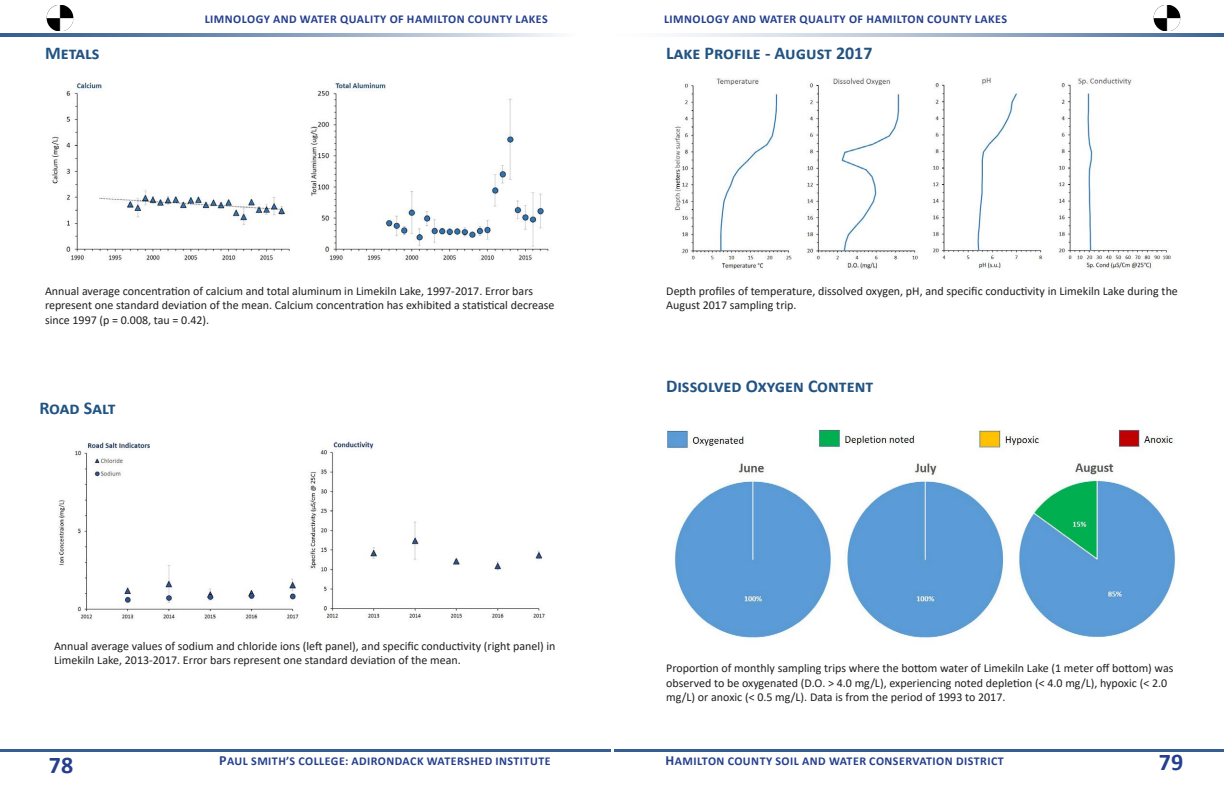
<style>
.page{position:relative;width:1224px;height:792px;background:#fff}
.page>*{position:absolute;margin:0;border:0;box-sizing:border-box;transform-origin:0 0}
.t1{font:700 24px "Calibri";color:#253f8e}
.AWI__heading_2{font:700 18px "Calibri";color:#225483}
.AWI_Figure_legend{font:12px/14.4px "Calibri";color:#231f20}
.t2{font:700 12px "Calibri";letter-spacing:.04em;color:#253f8e}
.s1{font-size:14px}
</style>
<div class="page">
<hr style="left:614px;top:749px;width:610px;height:3px;background:#365f91">
<hr style="left:0;top:34px;width:612px;height:3px;background:#365f91">
<hr style="left:612px;top:34px;width:612px;height:3px;background:#365f91">
<img style="left:46px;top:6px;width:27px;height:24px">
<hr style="left:0;top:749px;width:611px;height:3px;background:#365f91">
<img style="left:1153px;top:6px;width:27px;height:24px">
<img style="left:51px;top:82px;width:498px;height:179px">
<img style="left:58px;top:441px;width:487px;height:179px">
<img style="left:674px;top:77px;width:497px;height:192px">
<img style="left:668px;top:429px;width:508px;height:209px">
<p class="AWI__heading_2" style="left:45px;top:40px;width:56px">Metals</p>
<p class="t2" style="left:205px;top:11px;width:345px">LIMNOLOGY AND WATER QUALITY OF HAMILTON COUNTY LAKES</p>
<p class="t2" style="left:664px;top:11px;width:345px">LIMNOLOGY AND WATER QUALITY OF HAMILTON COUNTY LAKES</p>
<p class="AWI__heading_2" style="left:666px;top:40px;width:208px">Lake Profile - August 2017</p>
<p class="AWI_Figure_legend" style="left:45px;top:283px;width:511px">Annual average concentration of calcium and total aluminum in Limekiln Lake, 1997-2017. Error bars represent one standard deviation of the mean. Calcium concentration has exhibited a statistical decrease since 1997 (p = 0.008, tau = 0.42).</p>
<p class="AWI__heading_2" style="left:39px;top:395px;width:78px">Road Salt</p>
<p class="AWI_Figure_legend" style="left:54px;top:638px;width:503px">Annual average values of sodium and chloride ions (left panel), and specific conductivity (right panel) in<br>Limekiln Lake, 2013-2017. Error bars represent one standard deviation of the mean.</p>
<p class="AWI_Figure_legend" style="left:666px;top:283px;width:513px">Depth profiles of temperature, dissolved oxygen, pH, and specific conductivity in Limekiln Lake during the<br>August 2017 sampling trip.</p>
<p class="AWI__heading_2" style="left:666px;top:374px;width:209px">Dissolved Oxygen Content</p>
<p class="AWI_Figure_legend" style="left:666px;top:661px;width:509px">Proportion of monthly sampling trips where the bottom water of Limekiln Lake (1 meter off bottom) was observed to be oxygenated (D.O. &gt; 4.0 mg/L), experiencing noted depletion (&lt; 4.0 mg/L), hypoxic (&lt; 2.0 mg/L) or anoxic (&lt; 0.5 mg/L). Data is from the period of 1993 to 2017.</p>
<h1 class="t1" style="left:49px;top:748px;width:26px">78</h1>
<h1 class="t1" style="left:1159px;top:745px;width:26px">79</h1>
<p class="t2" style="left:219px;top:753px;width:333px"><span class="s1">P</span>AUL SMITH’S COLLEGE: ADIRONDACK WATERSHED INSTITUTE</p>
<p class="t2" style="left:666px;top:753px;width:340px"><span class="s1">H</span>AMILTON COUNTY SOIL AND WATER CONSERVATION DISTRICT</p>
</div>
